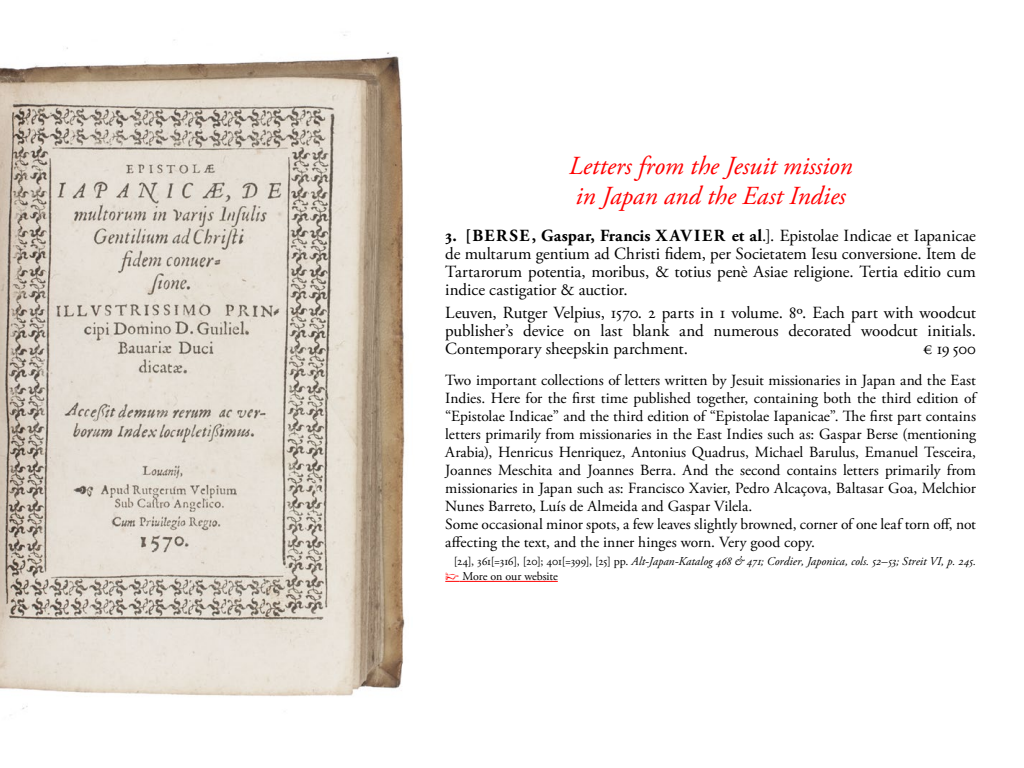
<style>
.page{position:relative;width:1024px;height:768px;background:#fff}
.page>*{position:absolute;margin:0;border:0;box-sizing:border-box;transform-origin:0 0}
.t1{font:italic 26px/30px "Adobe Garamond Pro";letter-spacing:-.005em;color:#f00}
.t2{font:17px/18px "Adobe Garamond Pro";letter-spacing:-.01em;color:#000;text-align:justify}
.t3{font:15.5px/18px "Adobe Garamond Pro";letter-spacing:-.005em;color:#000}
.t4{font:italic 12px/15px "Adobe Garamond Pro";color:#000}
.s1{font-weight:700}
.s2{font-style:normal}
.s3{font-family:"IM FELL English PRO Roman";font-style:normal;color:#f00}
</style>
<div class="page">
<svg style="left:445px;top:581px;width:15px;height:1px"></svg>
<hr style="left:460px;top:581px;width:98px;height:1px;background:#f00">
<img style="left:0;top:34px;width:405px;height:676px">
<h1 class="t1" style="left:569px;top:151px;width:285px">Letters from the Jesuit mission in Japan and the East Indies</h1>
<p class="t2" style="left:445px;top:227px;width:532px"><span class="s1">3. [BER SE , Gaspar, Francis X AV IER et al</span>.]. Epistolae Indicae et Iapanicae de multarum gentium ad Christi fidem, per Societatem Iesu conversione. Item de Tartarorum potentia, moribus, &amp; totius penè Asiae religione. Tertia editio cum indice castigatior &amp; auctior.</p>
<p class="t2" style="left:445px;top:304px;width:532px">Leuven, Rutger Velpius, 1570. 2 parts in 1 volume. 8º. Each part with woodcut publisher’s device on last blank and numerous decorated woodcut initials.<br>Contemporary sheepskin parchment.</p>
<p class="t2" style="left:923px;top:340px;width:54px">€ 19 500</p>
<p class="t3" style="left:445px;top:372px;width:532px">Two important collections of letters written by Jesuit missionaries in Japan and the East Indies. Here for the first time published together, containing both the third edition of “Epistolae Indicae” and the third edition of “Epistolae Iapanicae”. The first part contains letters primarily from missionaries in the East Indies such as: Gaspar Berse (mentioning Arabia), Henricus Henriquez, Antonius Quadrus, Michael Barulus, Emanuel Tesceira, Joannes Meschita and Joannes Berra. And the second contains letters primarily from missionaries in Japan such as: Francisco Xavier, Pedro Alcaçova, Baltasar Goa, Melchior Nunes Barreto, Luís de Almeida and Gaspar Vilela.<br>Some occasional minor spots, a few leaves slightly browned, corner of one leaf torn off, not affecting the text, and the inner hinges worn. Very good copy.</p>
<p class="t4" style="left:445px;top:554px;width:532px;text-indent:9px"><span class="s2">[24], 361[=316], [20]; 401[=399], [25] pp.</span> Alt-Japan-Katalog 468 &amp; 471; Cordier, Japonica, cols. 52–53; Streit VI, p. 245. <span class="s3">☞</span> <span class="s2">More on our website</span></p>
</div>
